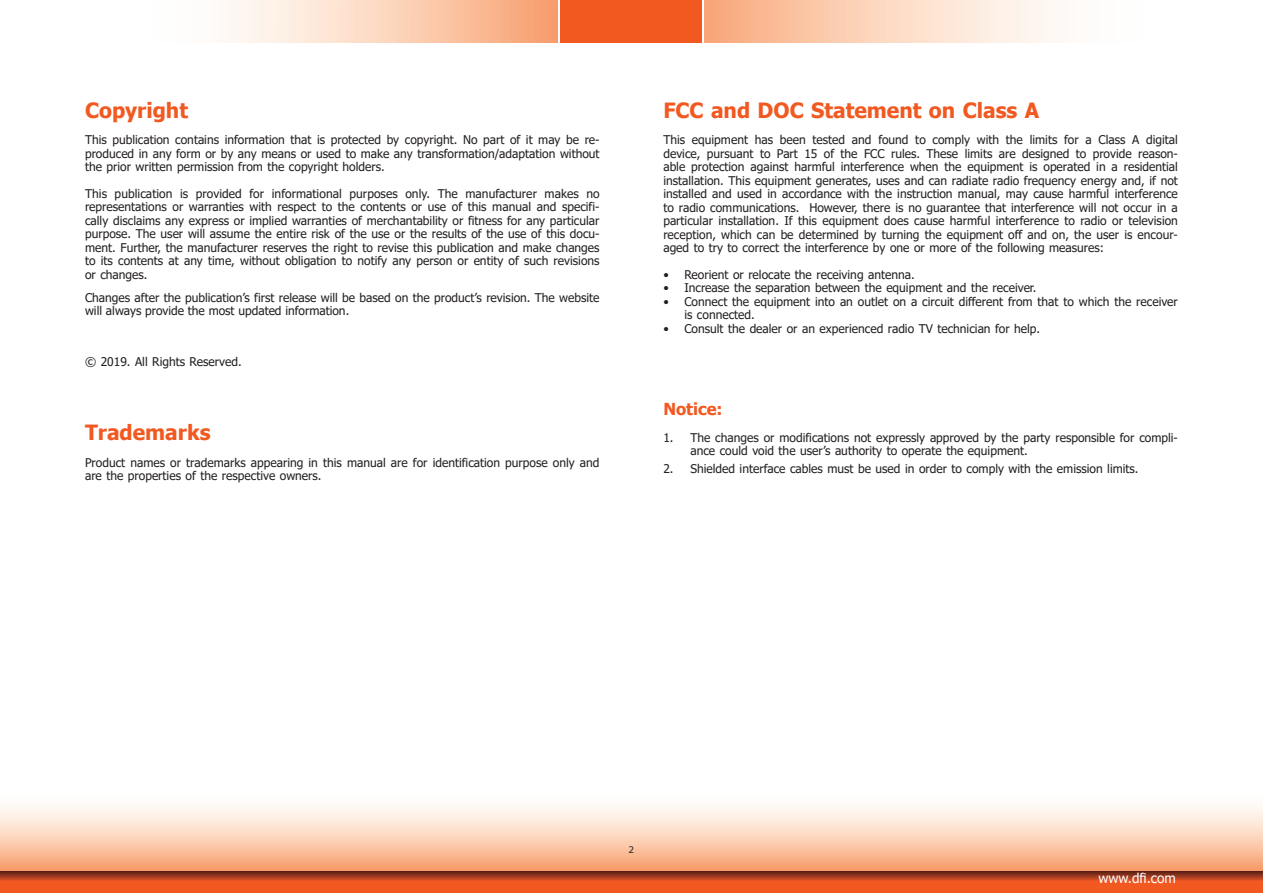
<style>
.page{position:relative;width:1263px;height:893px;background:#fff}
.page>*{position:absolute;margin:0;border:0;box-sizing:border-box;transform-origin:0 0}
.Chapter-Heading{font:700 21px "Tahoma";color:#f15921}
.Heading__TOC__Style{font:700 16.5px "Tahoma";color:#f15921}
.t1{font:13.5px "Tahoma";color:#fff}
.Body_Text{font:12px/13.5px "Tahoma";color:#231f20;text-align:justify}
.Numbering{font:12px/13.5px "Tahoma";color:#231f20}
.Heading__TOC__Style-2{font:12px "Tahoma";color:#231f20}
.t2{font:9px "Verdana";color:#231f20}
</style>
<div class="page">
<div style="left:0;top:788px;width:1263px;height:82px;background:linear-gradient(to bottom,#fff,#f9a87a)"></div>
<svg style="left:0;top:871px;width:1263px;height:22px;background:#ca4a1f"></svg>
<div style="left:561px;top:0;width:141px;height:43px;background:#f15921"></div>
<svg style="left:705px;top:0;width:353px;height:43px;background:#fcd5bd"></svg>
<svg style="left:227px;top:0;width:331px;height:43px;background:#fbd1b7"></svg>
<svg style="left:87px;top:871px;width:138px;height:17px;background:#bd451e"></svg>
<p class="Chapter-Heading" style="left:85px;top:96px;width:105px">Copyright</p>
<p class="Body_Text" style="left:85px;top:134px;width:516px">This publication contains information that is protected by copyright. No part of it may be re&shy;produced in any form or by any means or used to make any transformation/adaptation without the prior written permission from the copyright holders.</p>
<p class="Body_Text" style="left:85px;top:187px;width:516px">This publication is provided for informational purposes only. The manufacturer makes no representations or warranties with respect to the contents or use of this manual and specifi&shy;cally disclaims any express or implied warranties of merchantability or fitness for any particular purpose. The user will assume the entire risk of the use or the results of the use of this docu&shy;ment. Further, the manufacturer reserves the right to revise this publication and make changes to its contents at any time, without obligation to notify any person or entity of such revisions or changes.</p>
<p class="Body_Text" style="left:85px;top:291px;width:516px">Changes after the publication’s first release will be based on the product’s revision. The website will always provide the most updated information.</p>
<p class="Heading__TOC__Style-2" style="left:85px;top:354px;width:158px">© 2019. All Rights Reserved.</p>
<p class="Chapter-Heading" style="left:85px;top:418px;width:127px">Trademarks</p>
<p class="Body_Text" style="left:85px;top:456px;width:516px">Product names or trademarks appearing in this manual are for identification purpose only and are the properties of the respective owners.</p>
<p class="Chapter-Heading" style="left:663px;top:96px;width:377px">FCC and DOC Statement on Class A</p>
<p class="Body_Text" style="left:663px;top:134px;width:516px">This equipment has been tested and found to comply with the limits for a Class A digital device, pursuant to Part 15 of the FCC rules. These limits are designed to provide reason&shy;able protection against harmful interference when the equipment is operated in a residential installation. This equipment generates, uses and can radiate radio frequency energy and, if not installed and used in accordance with the instruction manual, may cause harmful interference to radio communications. However, there is no guarantee that interference will not occur in a particular installation. If this equipment does cause harmful interference to radio or television reception, which can be determined by turning the equipment off and on, the user is encour&shy;aged to try to correct the interference by one or more of the following measures:</p>
<p class="Numbering" style="left:663px;top:268px;width:253px">• Reorient or relocate the receiving antenna.</p>
<p class="Numbering" style="left:663px;top:282px;width:374px">• Increase the separation between the equipment and the receiver.</p>
<p class="Numbering" style="left:684px;top:295px;width:495px;text-indent:-21px">• Connect the equipment into an outlet on a circuit different from that to which the receiver is connected.</p>
<p class="Numbering" style="left:663px;top:322px;width:378px">• Consult the dealer or an experienced radio TV technician for help.</p>
<p class="Heading__TOC__Style" style="left:663px;top:398px;width:61px">Notice:</p>
<p class="Body_Text" style="left:690px;top:431px;width:489px;text-indent:-27px">1. The changes or modifications not expressly approved by the party responsible for compli&shy;ance could void the user’s authority to operate the equipment.</p>
<p class="Body_Text" style="left:663px;top:462px;width:477px">2. Shielded interface cables must be used in order to comply with the emission limits.</p>
<p class="t2" style="left:629px;top:844px;width:7px">2</p>
<p class="t1" style="left:1098px;top:869px;width:79px">www.dfi.com</p>
</div>
